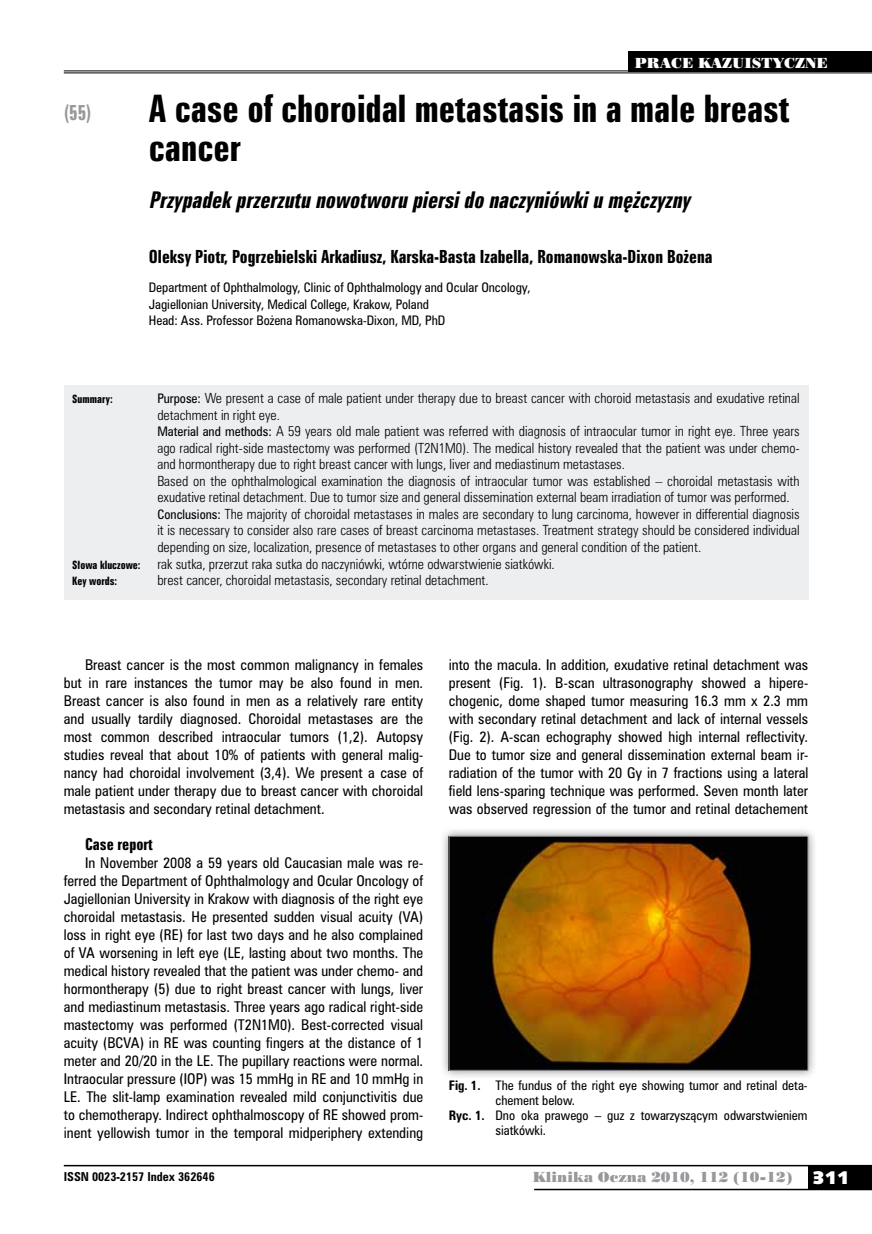
<style>
.page{position:relative;width:872px;height:1234px;background:#fff}
.page>*{position:absolute;margin:0;border:0;box-sizing:border-box;transform-origin:0 0}
.t1{font:34.5px/39px "Zurich Bd X Cn PL";color:#000}
.t2{font:italic 21px "Zurich Bd X Cn PL";color:#000}
.t3{font:19.5px "Zurich Bd X Cn PL";color:#98989c;scale:.9 1}
.t4{font:16.5px "Zurich Bd X Cn PL";color:#000}
.t5{font:15px "Zurich Bd X Cn PL";color:#000}
.t6{font:13.5px/18px "Zurich Cn PL";color:#000;text-align:justify}
.t7{font:13.5px "Poster Bodoni PL";color:#98989c}
.t8{font:13.5px "Poster Bodoni PL";color:#fff}
.t9{font:12.75px/16.5px "Zurich Lt Cn PL";color:#000}
.t10{font:12px/16.5px "Zurich Cn PL";color:#000}
.t11{font:700 11.25px "Zurich Cn PL";color:#000}
.t12{font:10.5px "Zurich Bd X Cn PL";color:#000}
.s1{font-family:"Zurich Cn PL";font-size:12px}
.s2{font-weight:700}
.s3{font-family:"Humanst 531 U Blk PL";font-size:18px;color:#fff}
</style>
<div class="page">
<div style="left:808px;top:1165px;width:64px;height:24px;background:#000"></div>
<hr style="left:64px;top:1164px;width:808px;height:2px;background:#000">
<hr style="left:534px;top:1188px;width:338px;height:1px;background:#000">
<div style="left:64px;top:384px;width:744px;height:215px;background:#edeeef"></div>
<hr style="left:64px;top:70px;width:808px;height:1px;background:#000">
<hr style="left:64px;top:72px;width:808px;height:1px;background:#000">
<div style="left:628px;top:51px;width:244px;height:21px;background:#000"></div>
<div style="left:439px;top:826px;width:378px;height:252px;background:#000;opacity:.45"></div>
<img style="left:451px;top:837px;width:355px;height:231px">
<div style="left:449px;top:835px;width:359px;height:235px;border:1px solid #98989c"></div>
<h3 class="t3" style="left:64px;top:100px;width:32px">(55)</h3>
<p class="t8" style="left:635px;top:54px;width:195px">PRACE KAZUISTYCZNE</p>
<h1 class="t1" style="left:149px;top:89px;width:642px">A case of choroidal metastasis in a male breast cancer</h1>
<h2 class="t2" style="left:149px;top:186px;width:548px">Przypadekprzerzutu nowotworu piersido naczyniówkiu mężczyzny</h2>
<p class="t4" style="left:149px;top:245px;width:565px">Oleksy Piotr, Pogrzebielski Arkadiusz, Karska-Basta Izabella, Romanowska-Dixon Bożena</p>
<p class="t10" style="left:149px;top:279px;width:383px">Department of Ophthalmology, Clinic of Ophthalmology and Ocular Oncology,<br>Jagiellonian University, Medical College, Krakow, Poland<br>Head: Ass. Professor Bożena Romanowska-Dixon, MD, PhD</p>
<p class="t12" style="left:72px;top:392px;width:42px">Summary:</p>
<p class="t9" style="left:157px;top:390px;width:644px"><span class="s1">Purpose:</span> We present a case of male patient under therapy due to breast cancer with choroid metastasis and exudative retinal detachment in right eye.<br><span class="s1">Material and methods:</span> A 59 years old male patient was referred with diagnosis of intraocular tumor in right eye. Three years ago radical right-side mastectomy was performed (T2N1M0). The medical history revealed that the patient was under chemo&shy;and hormontherapy due to right breast cancer with lungs, liver and mediastinum metastases.<br>Based on the ophthalmological examination the diagnosis of intraocular tumor was established – choroidal metastasis with exudative retinal detachment. Due to tumor size and general dissemination external beam irradiation of tumor was performed.<br><span class="s1">Conclusions:</span> The majority of choroidal metastases in males are secondary to lung carcinoma, however in differential diagnosis it is necessary to consider also rare cases of breast carcinoma metastases. Treatment strategy should be considered individual depending on size, localization, presence of metastases to other organs and general condition of the patient.</p>
<p class="t12" style="left:72px;top:557px;width:70px">Słowa kluczowe:</p>
<p class="t9" style="left:157px;top:555px;width:399px">rak sutka, przerzut raka sutka do naczyniówki, wtórne odwarstwienie siatkówki.</p>
<p class="t12" style="left:72px;top:574px;width:46px">Key words:</p>
<p class="t9" style="left:157px;top:571px;width:333px">brest cancer, choroidal metastasis, secondary retinal detachment.</p>
<p class="t6" style="left:64px;top:655px;width:361px;text-indent:21px">Breast cancer is the most common malignancy in females but in rare instances the tumor may be also found in men.<br>Breast cancer is also found in men as a relatively rare entity and usually tardily diagnosed. Choroidal metastases are the most common described intraocular tumors (1,2). Autopsy studies reveal that about 10% of patients with general malig&shy;nancy had choroidal involvement (3,4). We present a case of male patient under therapy due to breast cancer with choroidal metastasis and secondary retinal detachment.</p>
<p class="t5" style="left:85px;top:834px;width:69px">Case report</p>
<p class="t6" style="left:64px;top:853px;width:361px;text-indent:21px">In November 2008 a 59 years old Caucasian male was re&shy;ferred the Department of Ophthalmology and Ocular Oncology of Jagiellonian University in Krakow with diagnosis of the right eye choroidal metastasis. He presented sudden visual acuity (VA) loss in right eye (RE) for last two days and he also complained of VA worsening in left eye (LE, lasting about two months. The medical history revealed that the patient was under chemo- and hormontherapy (5) due to right breast cancer with lungs, liver and mediastinum metastasis. Three years ago radical right-side mastectomy was performed (T2N1M0). Best-corrected visual acuity (BCVA) in RE was counting fingers at the distance of 1 meter and 20/20 in the LE. The pupillary reactions were normal.<br>Intraocular pressure (IOP) was 15 mmHg in RE and 10 mmHg in LE. The slit-lamp examination revealed mild conjunctivitis due to chemotherapy. Indirect ophthalmoscopy of RE showed prom&shy;inent yellowish tumor in the temporal midperiphery extending</p>
<p class="t6" style="left:449px;top:655px;width:361px">into the macula. In addition, exudative retinal detachment was present (Fig. 1). B-scan ultrasonography showed a hipere&shy;chogenic, dome shaped tumor measuring 16.3 mm x 2.3 mm with secondary retinal detachment and lack of internal vessels (Fig. 2). A-scan echography showed high internal reflectivity.<br>Due to tumor size and general dissemination external beam ir&shy;radiation of the tumor with 20 Gy in 7 fractions using a lateral field lens-sparing technique was performed. Seven month later was observed regression of the tumor and retinal detachement</p>
<p class="t10" style="left:449px;top:1077px;width:360px"><span class="s2">Fig. 1.</span> The fundus of the right eye showing tumor and retinal deta-</p>
<p class="t10" style="left:495px;top:1092px;width:81px">chement below.</p>
<p class="t10" style="left:449px;top:1107px;width:360px"><span class="s2">Ryc. 1.</span> Dno oka prawego – guz z towarzyszącym odwarstwieniem</p>
<p class="t10" style="left:495px;top:1122px;width:52px">siatkówki.</p>
<p class="t11" style="left:64px;top:1168px;width:152px">ISSN 0023-2157 Index 362646</p>
<p class="t7" style="left:532px;top:1168px;width:318px">Klinika Oczna 2010, 112 (10-12) <span class="s3">311</span></p>
</div>
